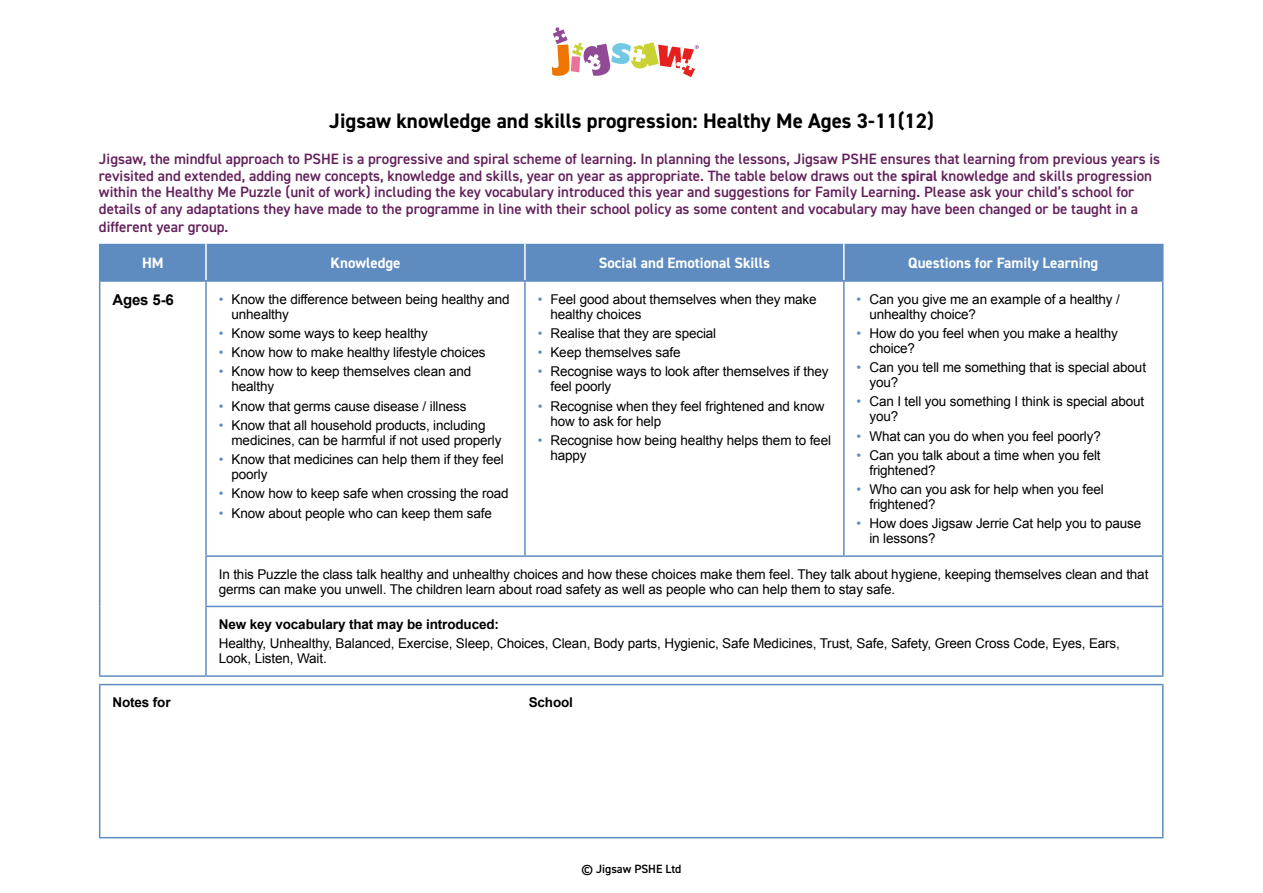
<style>
.page{position:relative;width:1263px;height:893px;background:#fff}
.page>*{position:absolute;margin:0;border:0;box-sizing:border-box;transform-origin:0 0}
.t1{font:700 21px "DIN2014";color:#000}
.t2{font:600 15px/16.5px "DIN2014";color:#631f5b}
.t3{font:700 15px "DIN2014";color:#fff}
.t4{font:700 15px "Arial";color:#000}
.t5{font:13.5px/15px "Arial";letter-spacing:-.01em;color:#000}
.t6{font:700 13.5px "Arial";letter-spacing:-.01em;color:#000}
.t7{font:600 12px "DIN2014";color:#000}
.s1{font-weight:700}
.s2{color:#5e8cc1}
</style>
<div class="page">
<svg style="left:552px;top:27px;width:147px;height:50px"></svg>
<div style="left:100px;top:244px;width:1062px;height:36px;background:#5e8cc1"></div>
<hr style="left:205px;top:244px;width:2px;height:36px;background:#fff">
<hr style="left:524px;top:244px;width:2px;height:36px;background:#fff">
<hr style="left:843px;top:244px;width:2px;height:36px;background:#fff">
<hr style="left:99px;top:244px;width:1px;height:36px;background:#5e8cc1">
<hr style="left:1162px;top:244px;width:1px;height:36px;background:#5e8cc1">
<hr style="left:99px;top:282px;width:1px;height:274px;background:#5e8cc1">
<hr style="left:99px;top:556px;width:1px;height:50px;background:#5e8cc1">
<hr style="left:99px;top:606px;width:1px;height:69px;background:#5e8cc1">
<hr style="left:99px;top:280px;width:107px;height:2px;background:#5e8cc1">
<hr style="left:205px;top:282px;width:2px;height:273px;background:#5e8cc1">
<hr style="left:206px;top:280px;width:319px;height:2px;background:#5e8cc1">
<hr style="left:524px;top:282px;width:2px;height:273px;background:#5e8cc1">
<hr style="left:525px;top:280px;width:319px;height:2px;background:#5e8cc1">
<hr style="left:843px;top:282px;width:2px;height:273px;background:#5e8cc1">
<hr style="left:844px;top:280px;width:319px;height:2px;background:#5e8cc1">
<hr style="left:1162px;top:282px;width:1px;height:273px;background:#5e8cc1">
<hr style="left:205px;top:557px;width:2px;height:49px;background:#5e8cc1">
<hr style="left:205px;top:555px;width:320px;height:2px;background:#5e8cc1">
<hr style="left:525px;top:555px;width:319px;height:2px;background:#5e8cc1">
<hr style="left:844px;top:555px;width:319px;height:2px;background:#5e8cc1">
<hr style="left:1162px;top:557px;width:1px;height:49px;background:#5e8cc1">
<hr style="left:99px;top:685px;width:1px;height:152px;background:#5e8cc1">
<hr style="left:99px;top:675px;width:107px;height:2px;background:#5e8cc1">
<hr style="left:99px;top:684px;width:107px;height:1px;background:#5e8cc1">
<hr style="left:206px;top:684px;width:319px;height:1px;background:#5e8cc1">
<hr style="left:525px;top:684px;width:319px;height:1px;background:#5e8cc1">
<hr style="left:844px;top:684px;width:319px;height:1px;background:#5e8cc1">
<hr style="left:99px;top:837px;width:107px;height:1px;background:#5e8cc1">
<hr style="left:206px;top:837px;width:319px;height:1px;background:#5e8cc1">
<hr style="left:525px;top:837px;width:319px;height:1px;background:#5e8cc1">
<hr style="left:844px;top:837px;width:319px;height:1px;background:#5e8cc1">
<hr style="left:205px;top:607px;width:2px;height:68px;background:#5e8cc1">
<hr style="left:205px;top:606px;width:320px;height:1px;background:#5e8cc1">
<hr style="left:525px;top:606px;width:319px;height:1px;background:#5e8cc1">
<hr style="left:844px;top:606px;width:319px;height:1px;background:#5e8cc1">
<hr style="left:206px;top:675px;width:319px;height:2px;background:#5e8cc1">
<hr style="left:525px;top:675px;width:319px;height:2px;background:#5e8cc1">
<hr style="left:844px;top:675px;width:319px;height:2px;background:#5e8cc1">
<hr style="left:1162px;top:607px;width:1px;height:68px;background:#5e8cc1">
<hr style="left:1162px;top:685px;width:1px;height:152px;background:#5e8cc1">
<h1 class="t1" style="left:329px;top:107px;width:606px">Jigsaw knowledge and skills progression: Healthy Me Ages 3-11(12)</h1>
<p class="t2" style="left:99px;top:150px;width:1063px">Jigsaw, the mindful approach to PSHE is a progressive and spiral scheme of learning. In planning the lessons, Jigsaw PSHE ensures that learning from previous years is revisited and extended, adding new concepts, knowledge and skills, year on year as appropriate. The table below draws out the <span class="s1">spiral</span> knowledge and skills progression within the Healthy Me Puzzle (unit of work) including the key vocabulary introduced this year and suggestions for Family Learning. Please ask your child’s school for details of any adaptations they have made to the programme in line with their school policy as some content and vocabulary may have been changed or be taught in a</p>
<p class="t2" style="left:99px;top:218px;width:131px">different year group.</p>
<p class="t3" style="left:142px;top:253px;width:23px">HM</p>
<p class="t3" style="left:330px;top:253px;width:72px">Knowledge</p>
<p class="t3" style="left:599px;top:253px;width:173px">Social and Emotional Skills</p>
<p class="t3" style="left:908px;top:253px;width:192px">Questions for Family Learning</p>
<p class="t4" style="left:112px;top:290px;width:63px">Ages 5-6</p>
<p class="t5" style="left:231px;top:291px;width:280px;text-indent:-13px"><span class="s2">•</span> Know the difference between being healthy and unhealthy</p>
<p class="t5" style="left:219px;top:326px;width:211px"><span class="s2">•</span> Know some ways to keep healthy</p>
<p class="t5" style="left:219px;top:345px;width:268px"><span class="s2">•</span> Know how to make healthy lifestyle choices</p>
<p class="t5" style="left:231px;top:364px;width:241px;text-indent:-13px"><span class="s2">•</span> Know how to keep themselves clean and healthy</p>
<p class="t5" style="left:219px;top:398px;width:249px"><span class="s2">•</span> Know that germs cause disease / illness</p>
<p class="t5" style="left:231px;top:418px;width:272px;text-indent:-13px"><span class="s2">•</span> Know that all household products, including medicines, can be harmful if not used properly</p>
<p class="t5" style="left:231px;top:452px;width:274px;text-indent:-13px"><span class="s2">•</span> Know that medicines can help them if they feel poorly</p>
<p class="t5" style="left:219px;top:486px;width:291px"><span class="s2">•</span> Know how to keep safe when crossing the road</p>
<p class="t5" style="left:219px;top:505px;width:275px"><span class="s2">•</span> Know about people who can keep them safe</p>
<p class="t5" style="left:869px;top:291px;width:252px;text-indent:-13px"><span class="s2">•</span> Can you give me an example of a healthy / unhealthy choice?</p>
<p class="t5" style="left:869px;top:326px;width:250px;text-indent:-13px"><span class="s2">•</span> How do you feel when you make a healthy choice?</p>
<p class="t5" style="left:869px;top:360px;width:278px;text-indent:-13px"><span class="s2">•</span> Can you tell me something that is special about you?</p>
<p class="t5" style="left:869px;top:394px;width:276px;text-indent:-13px"><span class="s2">•</span> Can I tell you something I think is special about you?</p>
<p class="t5" style="left:857px;top:428px;width:246px"><span class="s2">•</span> What can you do when you feel poorly?</p>
<p class="t5" style="left:869px;top:448px;width:233px;text-indent:-13px"><span class="s2">•</span> Can you talk about a time when you felt frightened?</p>
<p class="t5" style="left:869px;top:482px;width:236px;text-indent:-13px"><span class="s2">•</span> Who can you ask for help when you feel frightened?</p>
<p class="t5" style="left:869px;top:516px;width:273px;text-indent:-13px"><span class="s2">•</span> How does Jigsaw Jerrie Cat help you to pause in lessons?</p>
<p class="t5" style="left:219px;top:567px;width:931px">In this Puzzle the class talk healthy and unhealthy choices and how these choices make them feel. They talk about hygiene, keeping themselves clean and that germs can make you unwell. The children learn about road safety as well as people who can help them to stay safe.</p>
<p class="t6" style="left:219px;top:615px;width:282px">New key vocabulary that may be introduced:</p>
<p class="t5" style="left:219px;top:636px;width:903px">Healthy, Unhealthy, Balanced, Exercise, Sleep, Choices, Clean, Body parts, Hygienic, Safe Medicines, Trust, Safe, Safety, Green Cross Code, Eyes, Ears,<br>Look, Listen, Wait.</p>
<p class="t5" style="left:550px;top:291px;width:268px;text-indent:-13px"><span class="s2">•</span> Feel good about themselves when they make healthy choices</p>
<p class="t5" style="left:538px;top:326px;width:180px"><span class="s2">•</span> Realise that they are special</p>
<p class="t5" style="left:538px;top:345px;width:145px"><span class="s2">•</span> Keep themselves safe</p>
<p class="t5" style="left:550px;top:364px;width:280px;text-indent:-13px"><span class="s2">•</span> Recognise ways to look after themselves if they feel poorly</p>
<p class="t5" style="left:550px;top:398px;width:276px;text-indent:-13px"><span class="s2">•</span> Recognise when they feel frightened and know how to ask for help</p>
<p class="t5" style="left:550px;top:433px;width:282px;text-indent:-13px"><span class="s2">•</span> Recognise how being healthy helps them to feel happy</p>
<p class="t6" style="left:112px;top:693px;width:60px">Notes for</p>
<p class="t6" style="left:529px;top:693px;width:46px">School</p>
<p class="t7" style="left:581px;top:861px;width:102px">© Jigsaw PSHE Ltd</p>
</div>
